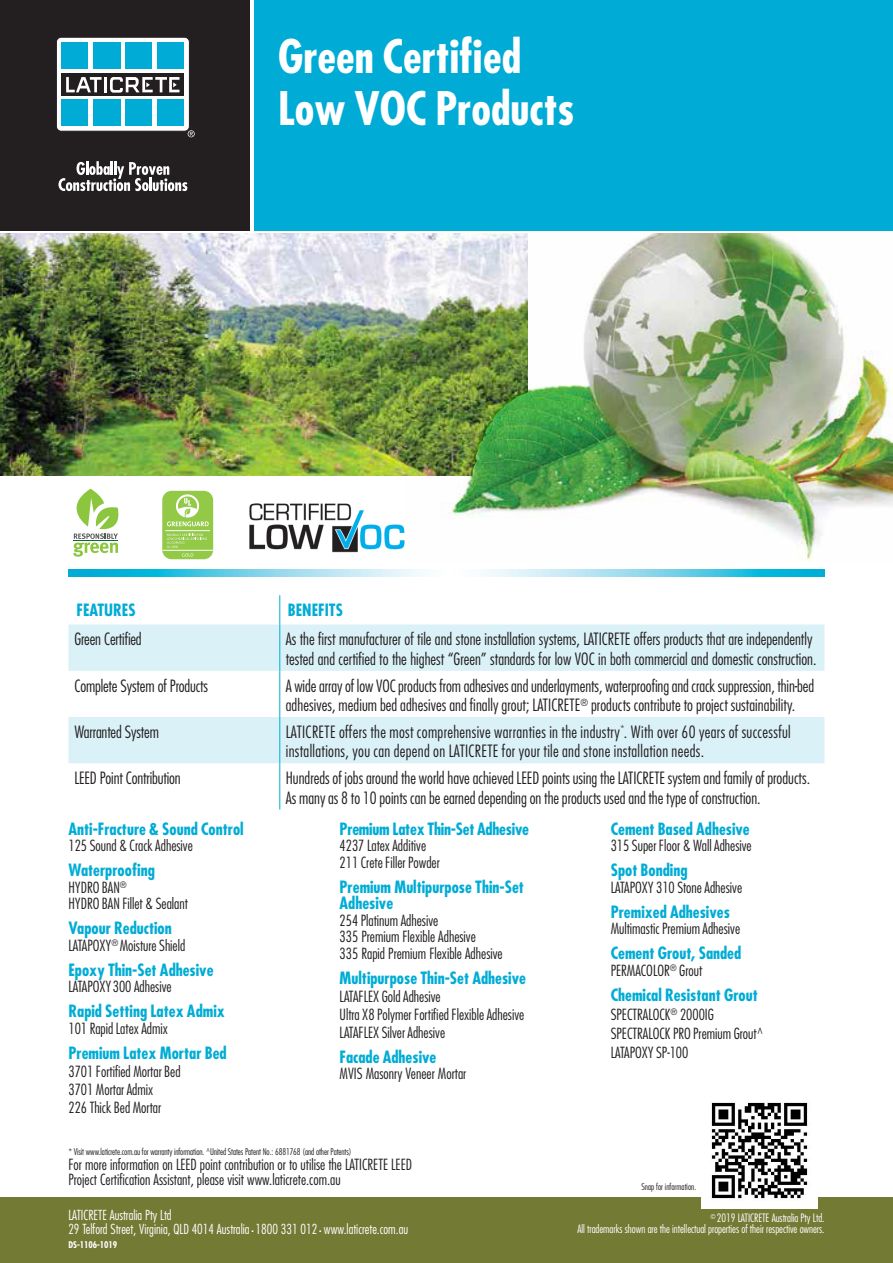
<style>
.page{position:relative;width:893px;height:1263px;background:#fff}
.page>*{position:absolute;margin:0;border:0;box-sizing:border-box;transform-origin:0 0}
.t1{font:700 condensed 45px/51.8px "Futura";color:#fff}
.t2{font:300 condensed 16.5px/19.5px "Futura";color:#231f20}
.t3{font:700 condensed 16.5px/16.5px "Futura";color:#00acd5}
.t4{font:300 condensed 16.5px/19.5px "Futura";letter-spacing:.02em;color:#231f20}
.t5{font:300 condensed 15px/16.5px "Futura";color:#231f20}
.t6{font:300 condensed 13.5px/14.1px "Futura";color:#fff}
.t7{font:300 condensed 11.25px/11.1px "Futura";letter-spacing:-.005em;color:#fff;text-align:right}
.t8{font:300 condensed 9px "Futura";letter-spacing:-.01em;color:#231f20}
.t9{font:700 condensed 9px "Futura";letter-spacing:-.01em;color:#fff}
</style>
<div class="page">
<div style="left:0;top:0;width:250px;height:230px;background:#231f20"></div>
<div style="left:254px;top:0;width:639px;height:230px;background:#00acd5"></div>
<div style="left:56px;top:37px;width:133px;height:94px;background:#fff;border-radius:5px"></div>
<div style="left:56px;top:37px;width:134px;height:94px;border:1px solid #231f20;border-radius:5px"></div>
<div style="left:61px;top:99px;width:27px;height:27px;background:#00acd5"></div>
<div style="left:93px;top:99px;width:27px;height:27px;background:#00acd5"></div>
<div style="left:126px;top:99px;width:26px;height:27px;background:#00acd5"></div>
<div style="left:157px;top:99px;width:27px;height:27px;background:#00acd5"></div>
<div style="left:61px;top:73px;width:123px;height:23px;background:#231f20"></div>
<svg style="left:66px;top:77px;width:114px;height:16px"></svg>
<div style="left:61px;top:42px;width:27px;height:27px;background:#00acd5"></div>
<div style="left:93px;top:42px;width:27px;height:27px;background:#00acd5"></div>
<div style="left:126px;top:42px;width:26px;height:27px;background:#00acd5"></div>
<div style="left:157px;top:42px;width:27px;height:27px;background:#00acd5"></div>
<svg style="left:188px;top:130px;width:7px;height:7px"></svg>
<svg style="left:58px;top:161px;width:129px;height:30px"></svg>
<div style="left:0;top:1197px;width:893px;height:66px;background:#727a34"></div>
<img style="left:702px;top:1102px;width:116px;height:107px">
<svg style="left:68px;top:624px;width:756px;height:139px;fill:#daf1f7"></svg>
<svg style="left:279px;top:595px;width:1px;height:29px"></svg>
<hr style="left:279px;top:671px;width:1px;height:46px;background:#00acd5">
<hr style="left:279px;top:717px;width:1px;height:46px;background:#00acd5">
<hr style="left:279px;top:763px;width:1px;height:46px;background:#00acd5">
<hr style="left:279px;top:624px;width:1px;height:47px;background:#00acd5">
<svg style="left:68px;top:570px;width:757px;height:6px;background:#7ed5ea"></svg>
<img style="left:0;top:234px;width:406px;height:241px">
<img style="left:249px;top:503px;width:156px;height:50px">
<div style="left:162px;top:491px;width:51px;height:68px;background:#92c947;border-radius:9px"></div>
<hr style="left:162px;top:550px;width:51px;height:1px;background:#fff">
<svg style="left:167px;top:534px;width:40px;height:23px"></svg>
<hr style="left:165px;top:530px;width:45px;height:1px;background:#fff">
<svg style="left:167px;top:494px;width:42px;height:32px"></svg>
<svg style="left:73px;top:489px;width:46px;height:68px"></svg>
<hr style="left:74px;top:540px;width:44px;height:1px;background:#0c6638">
<img style="left:406px;top:234px;width:487px;height:329px">
<h1 class="t1" style="left:278px;top:31px;width:298px">Green Certified<br>Low VOC Products</h1>
<p class="t3" style="left:77px;top:602px;width:61px">FEATURES</p>
<p class="t3" style="left:288px;top:602px;width:57px">BENEFITS</p>
<p class="t2" style="left:74px;top:629px;width:69px">Green Certified</p>
<p class="t2" style="left:286px;top:629px;width:532px">As the first manufacturer of tile and stone installation systems, LATICRETE offers products that are independently tested and certified to the highest “Green” standards for low VOC in both commercial and domestic construction.</p>
<p class="t2" style="left:74px;top:676px;width:135px">Complete System of Products</p>
<p class="t2" style="left:286px;top:676px;width:530px">A wide array of low VOC products from adhesives and underlayments, waterproofing and crack suppression, thin-bed adhesives, medium bed adhesives and finally grout; LATICRETE<sup>®</sup> products contribute to project sustainability.</p>
<p class="t2" style="left:74px;top:722px;width:86px">Warranted System</p>
<p class="t4" style="left:286px;top:722px;width:506px">LATICRETE offers the most comprehensive warranties in the industry<sup>*</sup>. With over 60 years of successful installations, you can depend on LATICRETE for your tile and stone installation needs.</p>
<p class="t2" style="left:74px;top:768px;width:108px">LEED Point Contribution</p>
<p class="t2" style="left:286px;top:768px;width:526px">Hundreds of jobs around the world have achieved LEED points using the LATICRETE system and family of products.<br>As many as 8 to 10 points can be earned depending on the products used and the type of construction.</p>
<p class="t3" style="left:68px;top:820px;width:177px">Anti-Fracture &amp; Sound Control</p>
<p class="t5" style="left:68px;top:837px;width:126px">125 Sound &amp; Crack Adhesive</p>
<p class="t3" style="left:68px;top:862px;width:88px">Waterproofing</p>
<p class="t5" style="left:68px;top:879px;width:121px">HYDRO BAN<sup>®<br></sup>HYDRO BAN Fillet &amp; Sealant</p>
<p class="t3" style="left:68px;top:920px;width:105px">Vapour Reduction</p>
<p class="t5" style="left:68px;top:937px;width:118px">LATAPOXY<sup>®</sup> Moisture Shield</p>
<p class="t3" style="left:68px;top:961px;width:147px">Epoxy Thin-Set Adhesive</p>
<p class="t5" style="left:68px;top:978px;width:105px">LATAPOXY300 Adhesive</p>
<p class="t3" style="left:68px;top:1003px;width:158px">Rapid Setting Latex Admix</p>
<p class="t5" style="left:68px;top:1020px;width:101px">101 Rapid Latex Admix</p>
<p class="t3" style="left:68px;top:1044px;width:160px">Premium Latex Mortar Bed</p>
<p class="t5" style="left:68px;top:1062px;width:114px;line-height:18px">3701 Fortified Mortar Bed<br>3701 Mortar Admix<br>226 Thick Bed Mortar</p>
<p class="t3" style="left:340px;top:820px;width:191px">Premium Latex Thin-Set Adhesive</p>
<p class="t5" style="left:340px;top:837px;width:102px">4237 Latex Additive<br>211 Crete Filler Powder</p>
<p class="t3" style="left:340px;top:878px;width:186px">Premium Multipurpose Thin-Set<br>Adhesive</p>
<p class="t5" style="left:340px;top:912px;width:165px">254 Platinum Adhesive<br>335 Premium Flexible Adhesive<br>335 Rapid Premium Flexible Adhesive</p>
<p class="t3" style="left:340px;top:969px;width:188px">Multipurpose Thin-Set Adhesive</p>
<p class="t5" style="left:340px;top:987px;width:186px;line-height:18px">LATAFLEX Gold Adhesive<br>Ultra X8 Polymer Fortified Flexible Adhesive<br>LATAFLEX Silver Adhesive</p>
<p class="t3" style="left:340px;top:1048px;width:98px">Facade Adhesive</p>
<p class="t5" style="left:340px;top:1065px;width:128px">MVIS Masonry Veneer Mortar</p>
<p class="t8" style="left:68px;top:1146px;width:285px">* Visit www.laticrete.com.au for warranty information. ^United States Patent No.: 6881768 (and other Patents)</p>
<p class="t5" style="left:68px;top:1157px;width:345px;line-height:15px">For more information on LEED point contribution or to utilise the LATICRETE LEED<br>Project Certification Assistant, please visit www.laticrete.com.au</p>
<p class="t3" style="left:611px;top:820px;width:141px">Cement Based Adhesive</p>
<p class="t5" style="left:611px;top:837px;width:142px">315 Super Floor &amp; Wall Adhesive</p>
<p class="t3" style="left:611px;top:862px;width:78px">Spot Bonding</p>
<p class="t5" style="left:611px;top:879px;width:133px">LATAPOXY 310 Stone Adhesive</p>
<p class="t3" style="left:611px;top:903px;width:121px">Premixed Adhesives</p>
<p class="t5" style="left:611px;top:920px;width:131px">Multimastic Premium Adhesive</p>
<p class="t3" style="left:611px;top:945px;width:132px">Cement Grout, Sanded</p>
<p class="t5" style="left:611px;top:962px;width:93px">PERMACOLOR<sup>®</sup> Grout</p>
<p class="t3" style="left:611px;top:986px;width:149px">Chemical Resistant Grout</p>
<p class="t5" style="left:611px;top:1005px;width:154px;line-height:18.8px">SPECTRALOCK<sup>®</sup> 2000IG<br>SPECTRALOCK PRO Premium Grout^<br>LATAPOXY SP-100</p>
<p class="t8" style="left:641px;top:1181px;width:56px">Snap for information.</p>
<p class="t6" style="left:68px;top:1208px;width:341px">LATICRETE Australia Pty Ltd<br>29 Telford Street, Virginia, QLD 4014 Australia ■ 1800 331 012 ■ www.laticrete.com.au</p>
<p class="t7" style="left:577px;top:1212px;width:249px"><sup>©</sup> 2019 LATICRETE Australia Pty Ltd.<br>All trademarks shown are the intellectual properties of their respective owners.</p>
<p class="t9" style="left:68px;top:1239px;width:50px">DS-1106-1019</p>
</div>
